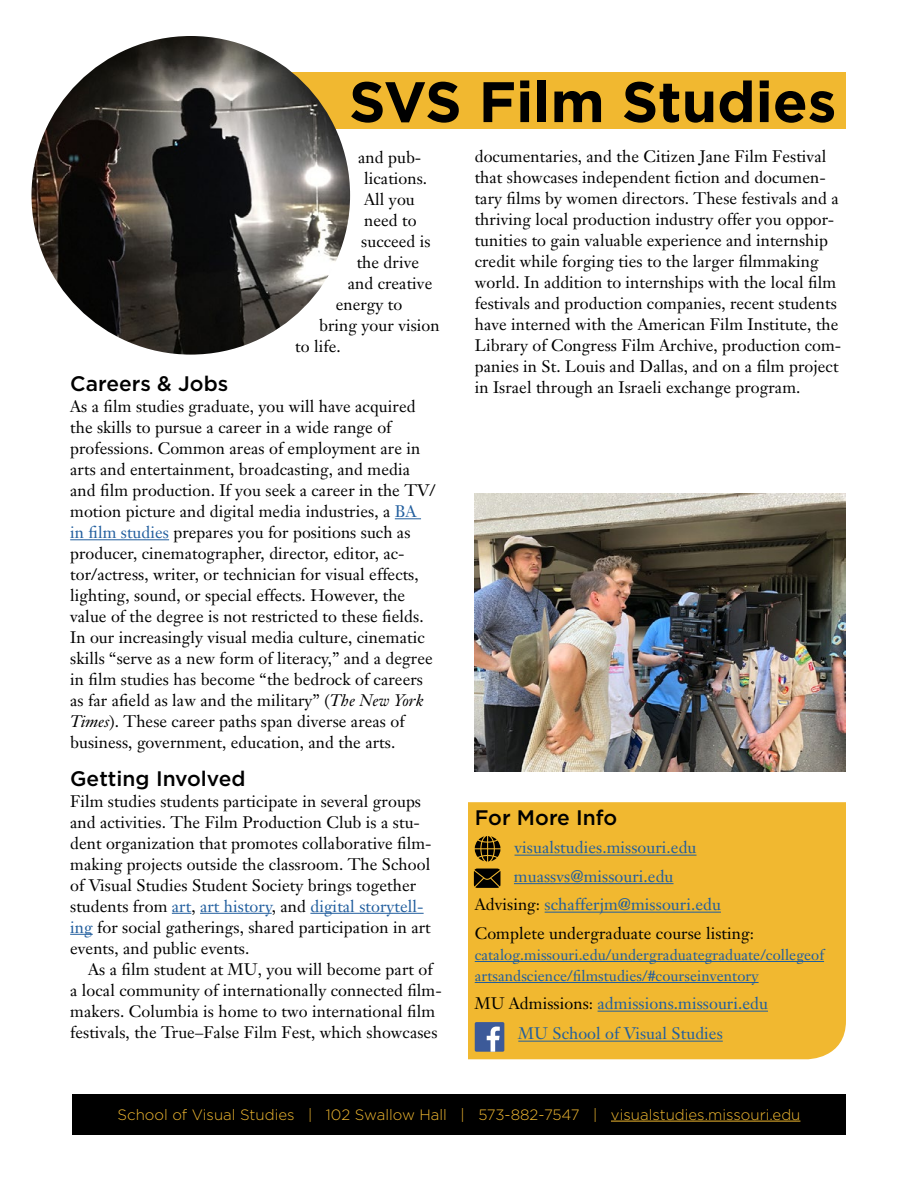
<style>
.page{position:relative;width:918px;height:1188px;background:#fff}
.page>*{position:absolute;margin:0;border:0;box-sizing:border-box;transform-origin:0 0}
.t1{font:700 57px "Gotham";color:#000}
.t2{font:500 21px "Gotham";color:#000}
.t3{font:16.5px/21px "Janson Text";letter-spacing:.005em;color:#000}
.t4{font:16.5px/30px "Janson Text";letter-spacing:.005em;color:#215e9e;text-align:center}
.t5{font:15px/21px "Janson Text";letter-spacing:.005em;color:#215e9e}
.t6{font:300 15px "Gotham";color:#f1b830}
.s1{color:#215e9e}
.s2{font-style:italic}
.s3{color:#000}
</style>
<div class="page">
<div style="left:468px;top:802px;width:378px;height:257px;background:#f1b830"></div>
<div style="left:475px;top:1022px;width:29px;height:30px;background:#3c5a99;border-radius:2px"></div>
<svg style="left:487px;top:1027px;width:13px;height:25px"></svg>
<svg style="left:474px;top:869px;width:26px;height:19px"></svg>
<svg style="left:475px;top:836px;width:25px;height:26px"></svg>
<div style="left:268px;top:72px;width:578px;height:56px;background:#f1b830"></div>
<svg style="left:395px;top:518px;width:26px;height:1px"></svg>
<hr style="left:70px;top:539px;width:99px;height:1px;background:#215e9e">
<svg style="left:172px;top:913px;width:19px;height:1px"></svg>
<hr style="left:200px;top:913px;width:72px;height:1px;background:#215e9e">
<hr style="left:310px;top:913px;width:114px;height:1px;background:#215e9e">
<svg style="left:70px;top:934px;width:23px;height:1px"></svg>
<img style="left:32px;top:36px;width:318px;height:319px;border-radius:159px">
<hr style="left:515px;top:855px;width:182px;height:1px;background:#215e9e">
<hr style="left:514px;top:883px;width:160px;height:1px;background:#215e9e">
<hr style="left:545px;top:912px;width:176px;height:1px;background:#215e9e">
<hr style="left:475px;top:961px;width:349px;height:1px;background:#215e9e">
<hr style="left:475px;top:982px;width:284px;height:1px;background:#215e9e">
<hr style="left:598px;top:1011px;width:170px;height:1px;background:#215e9e">
<hr style="left:518px;top:1041px;width:205px;height:1px;background:#215e9e">
<div style="left:72px;top:1094px;width:774px;height:41px;background:#000"></div>
<hr style="left:611px;top:1121px;width:189px;height:1px;background:#f1b830">
<img style="left:475px;top:493px;width:371px;height:279px">
<h1 class="t1" style="left:349px;top:64px;width:489px">SVS Film Studies</h1>
<p class="t3" style="left:358px;top:147px;width:65px">and pub-</p>
<p class="t3" style="left:364px;top:168px;width:65px">lications.</p>
<p class="t3" style="left:364px;top:189px;width:52px">All you</p>
<p class="t3" style="left:364px;top:210px;width:54px">need to</p>
<p class="t3" style="left:361px;top:231px;width:71px">succeed is</p>
<p class="t3" style="left:357px;top:252px;width:64px">the drive</p>
<p class="t3" style="left:348px;top:273px;width:86px">and creative</p>
<p class="t3" style="left:336px;top:294px;width:68px">energy to</p>
<p class="t3" style="left:319px;top:315px;width:122px">bring your vision</p>
<p class="t3" style="left:295px;top:336px;width:47px">to life.</p>
<p class="t2" style="left:70px;top:370px;width:160px">Careers &amp; Jobs</p>
<p class="t3" style="left:70px;top:396px;width:367px">As a film studies graduate, you will have acquired the skills to pursue a career in a wide range of professions. Common areas of employment are in arts and entertainment, broadcasting, and media and film production. If you seek a career in the TV/ motion picture and digital media industries, a <span class="s1">BA<br>in film studies</span> prepares you for positions such as producer, cinematographer, director, editor, ac&shy;tor/actress, writer, or technician for visual effects, lighting, sound, or special effects. However, the value of the degree is not restricted to these fields.<br>In our increasingly visual media culture, cinematic skills “serve as a new form of literacy,” and a degree in film studies has become “the bedrock of careers as far afield as law and the military” (<span class="s2">The New York Times</span>). These career paths span diverse areas of business, government, education, and the arts.</p>
<p class="t2" style="left:70px;top:764px;width:177px">Getting Involved</p>
<p class="t3" style="left:70px;top:790px;width:363px">Film studies students participate in several groups and activities. The Film Production Club is a stu&shy;dent organization that promotes collaborative film&shy;making projects outside the classroom. The School of Visual Studies Student Society brings together students from <span class="s1">art</span>, <span class="s1">art history</span>, and <span class="s1">digital storytell&shy;ing</span> for social gatherings, shared participation in art events, and public events.</p>
<p class="t3" style="left:70px;top:958px;width:373px;text-align:center">As a film student at MU, you will become part of<br>a local community of internationally connected film&shy;makers. Columbia is home to two international film festivals, the True–False Film Fest, which showcases</p>
<p class="t3" style="left:475px;top:146px;width:368px">documentaries, and the Citizen Jane Film Festival that showcases independent fiction and documen&shy;tary films by women directors. These festivals and a thriving local production industry offer you oppor&shy;tunities to gain valuable experience and internship credit while forging ties to the larger filmmaking world. In addition to internships with the local film festivals and production companies, recent students have interned with the American Film Institute, the Library of Congress Film Archive, production com&shy;panies in St. Louis and Dallas, and on a film project in Israel through an Israeli exchange program.</p>
<p class="t2" style="left:475px;top:804px;width:144px">For More Info</p>
<p class="t4" style="left:515px;top:833px;width:183px">visualstudies.missouri.edu</p>
<p class="t4" style="left:514px;top:861px;width:161px">muassvs@missouri.edu</p>
<p class="t4" style="left:475px;top:890px;width:248px"><span class="s3">Advising:</span> schafferjm@missouri.edu</p>
<p class="t3" style="left:475px;top:923px;width:281px">Complete undergraduate course listing:</p>
<p class="t5" style="left:475px;top:944px;width:351px">catalog.missouri.edu/undergraduategraduate/collegeof artsandscience/filmstudies/#courseinventory</p>
<p class="t4" style="left:475px;top:989px;width:295px"><span class="s3">MU Admissions:</span> admissions.missouri.edu<br>MU School of Visual Studies</p>
<p class="t6" style="left:118px;top:1105px;width:684px">School of Visual Studies | 102 Swallow Hall | 573-882-7547 | visualstudies.missouri.edu</p>
</div>
